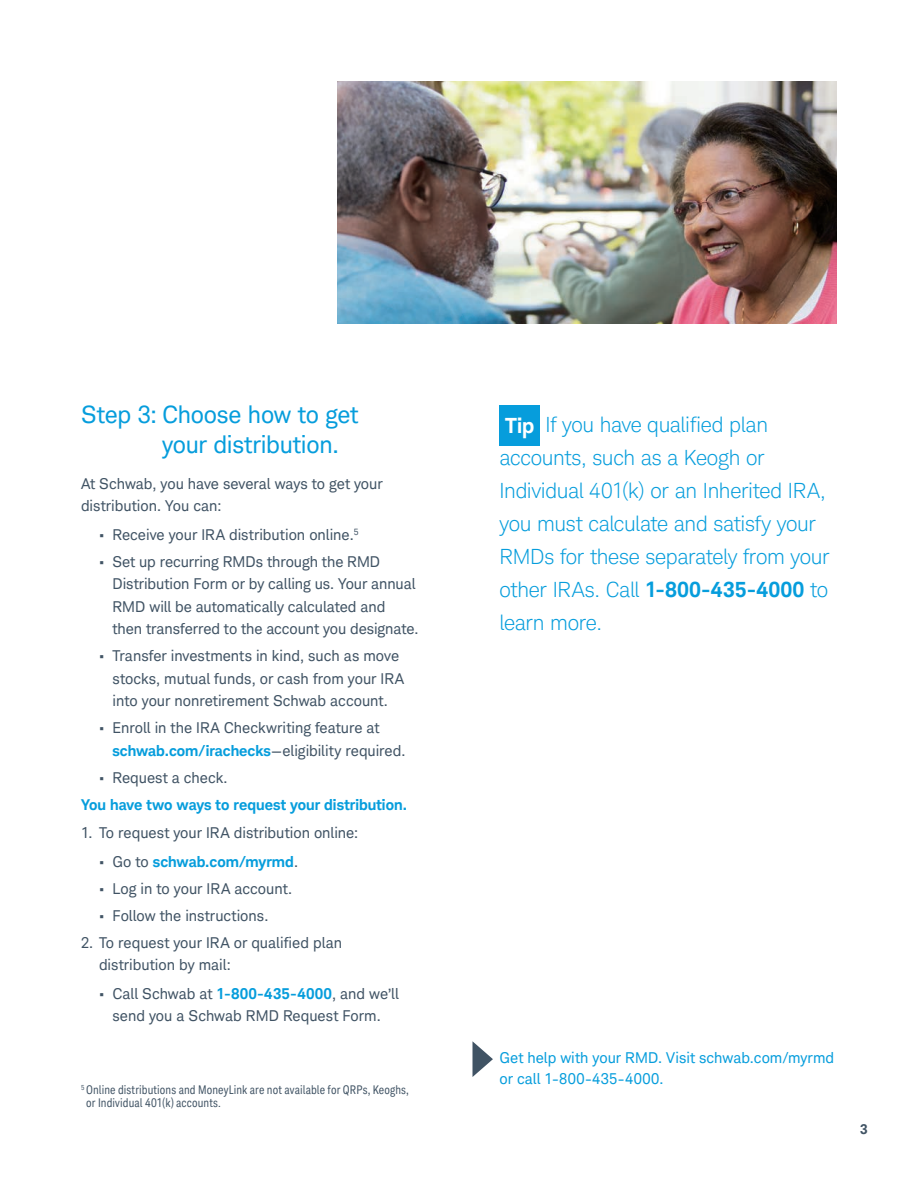
<style>
.page{position:relative;width:918px;height:1188px;background:#fff}
.page>*{position:absolute;margin:0;border:0;box-sizing:border-box;transform-origin:0 0}
.t1{font:24px/30px "Charles Modern";letter-spacing:-.005em;color:#069ddc}
.t2{font:300 21px/33px "Charles Modern";letter-spacing:-.015em;color:#069ddc}
.t3{font:15px/22.5px "Charles Modern";color:#405364}
.t4{font:700 15px "Charles Modern";color:#069ddc}
.t5{font:15px/21px "Charles Modern";letter-spacing:.005em;color:#069ddc}
.t6{font:700 13.5px "Charles Modern";color:#405364}
.t7{font:condensed 12px/13.5px "Charles Modern";letter-spacing:.005em;color:#405364}
.s1{font-weight:700;color:#069ddc}
.s2{font-weight:400;color:#405364}
.s3{font-weight:700;color:#fff}
.s4{font-weight:700}
</style>
<div class="page">
<img style="left:338px;top:81px;width:499px;height:243px">
<div style="left:500px;top:405px;width:40px;height:41px;background:#069ddc"></div>
<svg style="left:472px;top:1041px;width:21px;height:36px"></svg>
<h1 class="t1" style="left:162px;top:399px;width:198px;text-indent:-81px">Step 3: Choose how to get your distribution.</h1>
<p class="t3" style="left:81px;top:472px;width:303px">At Schwab, you have several ways to get your distribution. You can:</p>
<p class="t3" style="left:99px;top:523px;width:261px">• Receive your IRA distribution online.<sup>5</sup></p>
<p class="t3" style="left:112px;top:550px;width:307px;text-indent:-14px">• Set up recurring RMDs through the RMD Distribution Form or by calling us. Your annual RMD will be automatically calculated and then transferred to the account you designate.</p>
<p class="t3" style="left:112px;top:644px;width:293px;text-indent:-14px">• Transfer investments in kind, such as move stocks, mutual funds, or cash from your IRA into your nonretirement Schwab account.</p>
<p class="t3" style="left:112px;top:716px;width:295px;text-indent:-14px">• Enroll in the IRA Checkwriting feature at <span class="s1">schwab.com/irachecks</span>—eligibility required.</p>
<p class="t3" style="left:99px;top:766px;width:130px">• Request a check.</p>
<p class="t4" style="left:81px;top:795px;width:327px">You have two ways to request your distribution.</p>
<p class="t3" style="left:81px;top:821px;width:279px">1. To request your IRA distribution online:</p>
<p class="t4" style="left:99px;top:852px;width:201px"><span class="s2">• Go to</span> schwab.com/myrmd<span class="s2">.</span></p>
<p class="t3" style="left:99px;top:877px;width:195px">• Log in to your IRA account.</p>
<p class="t3" style="left:99px;top:904px;width:171px">• Follow the instructions.</p>
<p class="t3" style="left:99px;top:931px;width:245px;text-indent:-18px">2. To request your IRA or qualified plan distribution by mail:</p>
<p class="t3" style="left:99px;top:982px;width:301px;text-align:center">• Call Schwab at <span class="s1">1-800-435-4000</span>, and we’ll send you a Schwab RMD Request Form.</p>
<p class="t7" style="left:86px;top:1083px;width:324px;text-indent:-5px"><sup>5</sup> Online distributions and MoneyLink are not available for QRPs, Keoghs, or Individual 401(k) accounts.</p>
<h2 class="t2" style="left:499px;top:408px;width:332px"><span class="s3">Tip</span> If you have qualified plan accounts, such as a Keogh or<br>Individual 401(k) or an Inherited IRA, you must calculate and satisfy your<br>RMDs for these separately from your other IRAs. Call <span class="s4">1-800-435-4000</span> to learn more.</h2>
<p class="t5" style="left:500px;top:1047px;width:336px">Get help with your RMD. Visit schwab.com/myrmd or call 1-800-435-4000.</p>
<p class="t6" style="left:860px;top:1121px;width:9px">3</p>
</div>
